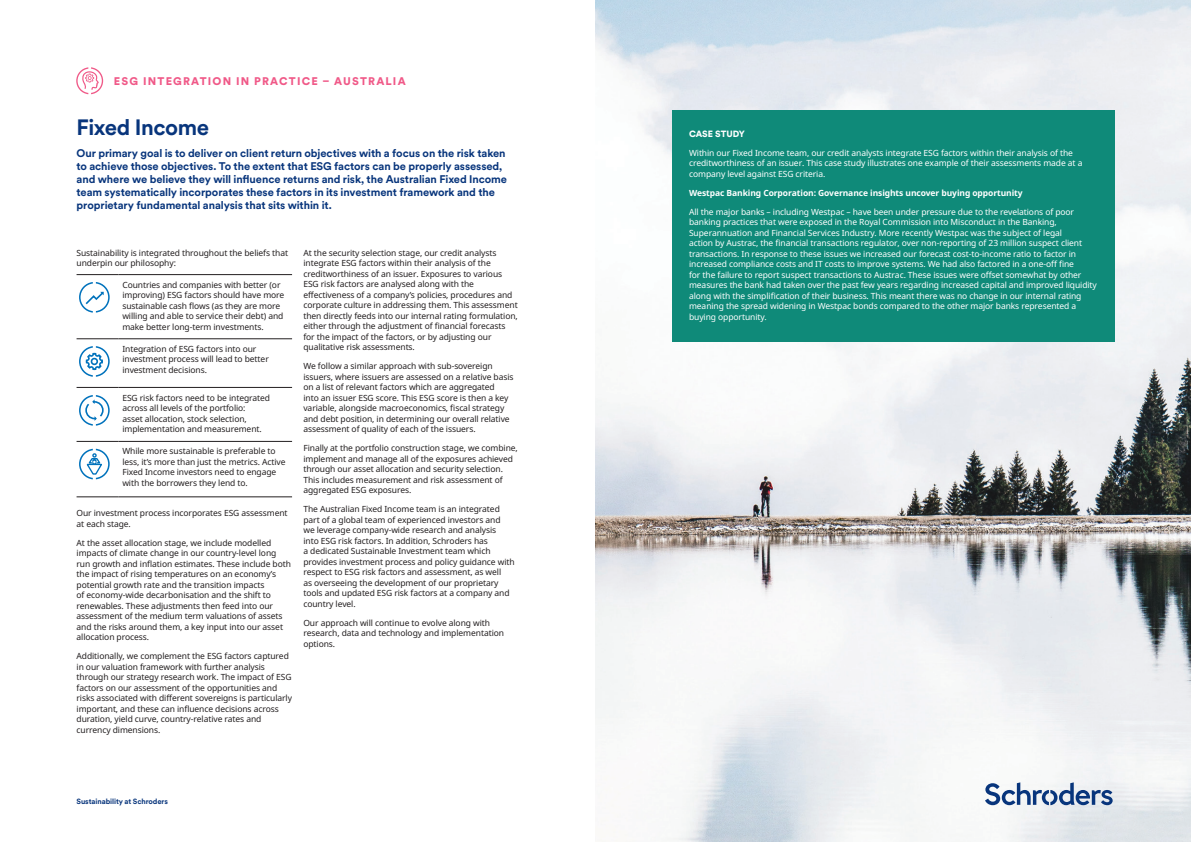
<style>
.page{position:relative;width:1191px;height:842px;background:#fff}
.page>*{position:absolute;margin:0;border:0;box-sizing:border-box;transform-origin:0 0}
.t1{font:700 22px "Schroders Circular";letter-spacing:-.02em;color:#08357c}
.t2{font:700 11px/13px "Schroders Circular";letter-spacing:-.01em;color:#08357c}
.t3{font:900 11px "Schroders Circular";letter-spacing:.11em;color:#f05988}
.t4{font:900 9px "Schroders Circular";letter-spacing:-.005em;color:#fff}
.t5{font:8.5px/10.5px "Noto Sans";letter-spacing:-.01em;color:#231f20}
.t6{font:8.5px/10.5px "Noto Sans";letter-spacing:-.01em;color:#fff}
.t7{font:700 8.5px "Noto Sans";letter-spacing:-.01em;color:#fff}
.t8{font:700 7.5px "Schroders Circular";letter-spacing:-.01em;color:#08357c}
</style>
<div class="page">
<img style="left:595px;top:0;width:596px;height:842px">
<hr style="left:77px;top:274px;width:41px;height:1px;background:#231f20">
<hr style="left:118px;top:274px;width:174px;height:1px;background:#231f20">
<hr style="left:77px;top:339px;width:41px;height:1px;background:#231f20">
<hr style="left:118px;top:339px;width:174px;height:1px;background:#231f20">
<hr style="left:77px;top:387px;width:41px;height:1px;background:#231f20">
<hr style="left:118px;top:387px;width:174px;height:1px;background:#231f20">
<hr style="left:77px;top:441px;width:41px;height:1px;background:#231f20">
<hr style="left:118px;top:441px;width:174px;height:1px;background:#231f20">
<hr style="left:77px;top:497px;width:41px;height:1px;background:#231f20">
<hr style="left:118px;top:497px;width:174px;height:1px;background:#231f20">
<div style="left:672px;top:111px;width:442px;height:37px;background:#0f8a79"></div>
<div style="left:672px;top:138px;width:442px;height:50px;background:#0f8a79"></div>
<div style="left:672px;top:178px;width:442px;height:29px;background:#0f8a79"></div>
<div style="left:672px;top:197px;width:442px;height:144px;background:#0f8a79"></div>
<svg style="left:76px;top:67px;width:27px;height:27px"></svg>
<svg style="left:79px;top:282px;width:31px;height:31px"></svg>
<svg style="left:79px;top:346px;width:31px;height:31px"></svg>
<svg style="left:79px;top:395px;width:31px;height:31px"></svg>
<svg style="left:79px;top:449px;width:31px;height:30px"></svg>
<svg style="left:985px;top:782px;width:127px;height:23px"></svg>
<p class="t3" style="left:114px;top:73px;width:293px">ESG INTEGRATION IN PRACTICE – AUSTRALIA</p>
<h1 class="t1" style="left:77px;top:112px;width:134px">Fixed Income</h1>
<p class="t2" style="left:77px;top:146px;width:432px">Our primary goal is to deliver on client return objectives with a focus on the risk taken to achieve those objectives. To the extent that ESG factors can be properly assessed, and where we believe they will influence returns and risk, the Australian Fixed Income team systematically incorporates these factors in its investment framework and the proprietary fundamental analysis that sits within it.</p>
<p class="t5" style="left:77px;top:247px;width:213px">Sustainability is integrated throughout the beliefs that underpin our philosophy:</p>
<p class="t5" style="left:122px;top:279px;width:163px">Countries and companies with better (or improving) ESG factors should have more sustainable cash flows (as they are more willing and able to service their debt) and make better long-term investments.</p>
<p class="t5" style="left:122px;top:343px;width:148px">Integration of ESG factors into our investment process will lead to better investment decisions.</p>
<p class="t5" style="left:122px;top:392px;width:149px">ESG risk factors need to be integrated across all levels of the portfolio:<br>asset allocation, stock selection, implementation and measurement.</p>
<p class="t5" style="left:122px;top:446px;width:165px">While more sustainable is preferable to less, it’s more than just the metrics. Active Fixed Income investors need to engage with the borrowers they lend to.</p>
<p class="t5" style="left:77px;top:508px;width:213px">Our investment process incorporates ESG assessment at each stage.</p>
<p class="t5" style="left:77px;top:537px;width:216px">At the asset allocation stage, we include modelled impacts of climate change in our country-level long run growth and inflation estimates. These include both the impact of rising temperatures on an economy’s potential growth rate and the transition impacts<br>of economy-wide decarbonisation and the shift to renewables. These adjustments then feed into our assessment of the medium term valuations of assets and the risks around them, a key input into our asset allocation process.</p>
<p class="t5" style="left:77px;top:651px;width:217px">Additionally, we complement the ESG factors captured in our valuation framework with further analysis through our strategy research work. The impact of ESG factors on our assessment of the opportunities and risks associated with different sovereigns is particularly important, and these can influence decisions across duration, yield curve, country-relative rates and currency dimensions.</p>
<p class="t5" style="left:303px;top:247px;width:216px">At the security selection stage, our credit analysts integrate ESG factors within their analysis of the creditworthiness of an issuer. Exposures to various ESG risk factors are analysed along with the effectiveness of a company’s policies, procedures and corporate culture in addressing them. This assessment then directly feeds into our internal rating formulation, either through the adjustment of financial forecasts for the impact of the factors, or by adjusting our qualitative risk assessments.</p>
<p class="t5" style="left:303px;top:361px;width:212px">We follow a similar approach with sub-sovereign issuers, where issuers are assessed on a relative basis on a list of relevant factors which are aggregated<br>into an issuer ESG score. This ESG score is then a key variable, alongside macroeconomics, fiscal strategy and debt position, in determining our overall relative assessment of quality of each of the issuers.</p>
<p class="t5" style="left:303px;top:443px;width:216px">Finally at the portfolio construction stage, we combine, implement and manage all of the exposures achieved through our asset allocation and security selection.<br>This includes measurement and risk assessment of aggregated ESG exposures.</p>
<p class="t5" style="left:303px;top:504px;width:213px">The Australian Fixed Income team is an integrated part of a global team of experienced investors and<br>we leverage company-wide research and analysis<br>into ESG risk factors. In addition, Schroders has<br>a dedicated Sustainable Investment team which provides investment process and policy guidance with respect to ESG risk factors and assessment, as well<br>as overseeing the development of our proprietary tools and updated ESG risk factors at a company and country level.</p>
<p class="t5" style="left:303px;top:617px;width:202px">Our approach will continue to evolve along with research, data and technology and implementation options.</p>
<p class="t8" style="left:77px;top:796px;width:93px">Sustainability at Schroders</p>
<p class="t4" style="left:689px;top:127px;width:57px">CASE STUDY</p>
<p class="t6" style="left:689px;top:147px;width:395px">Within our Fixed Income team, our credit analysts integrate ESG factors within their analysis of the creditworthiness of an issuer. This case study illustrates one example of their assessments made at a company level against ESG criteria.</p>
<p class="t7" style="left:689px;top:187px;width:335px">Westpac Banking Corporation: Governance insights uncover buying opportunity</p>
<p class="t6" style="left:689px;top:206px;width:409px">All the major banks – including Westpac – have been under pressure due to the revelations of poor banking practices that were exposed in the Royal Commission into Misconduct in the Banking, Superannuation and Financial Services Industry. More recently Westpac was the subject of legal<br>action by Austrac, the financial transactions regulator, over non-reporting of 23 million suspect client transactions. In response to these issues we increased our forecast cost-to-income ratio to factor in increased compliance costs and IT costs to improve systems. We had also factored in a one-off fine<br>for the failure to report suspect transactions to Austrac. These issues were offset somewhat by other measures the bank had taken over the past few years regarding increased capital and improved liquidity along with the simplification of their business. This meant there was no change in our internal rating meaning the spread widening in Westpac bonds compared to the other major banks represented a buying opportunity.</p>
</div>
